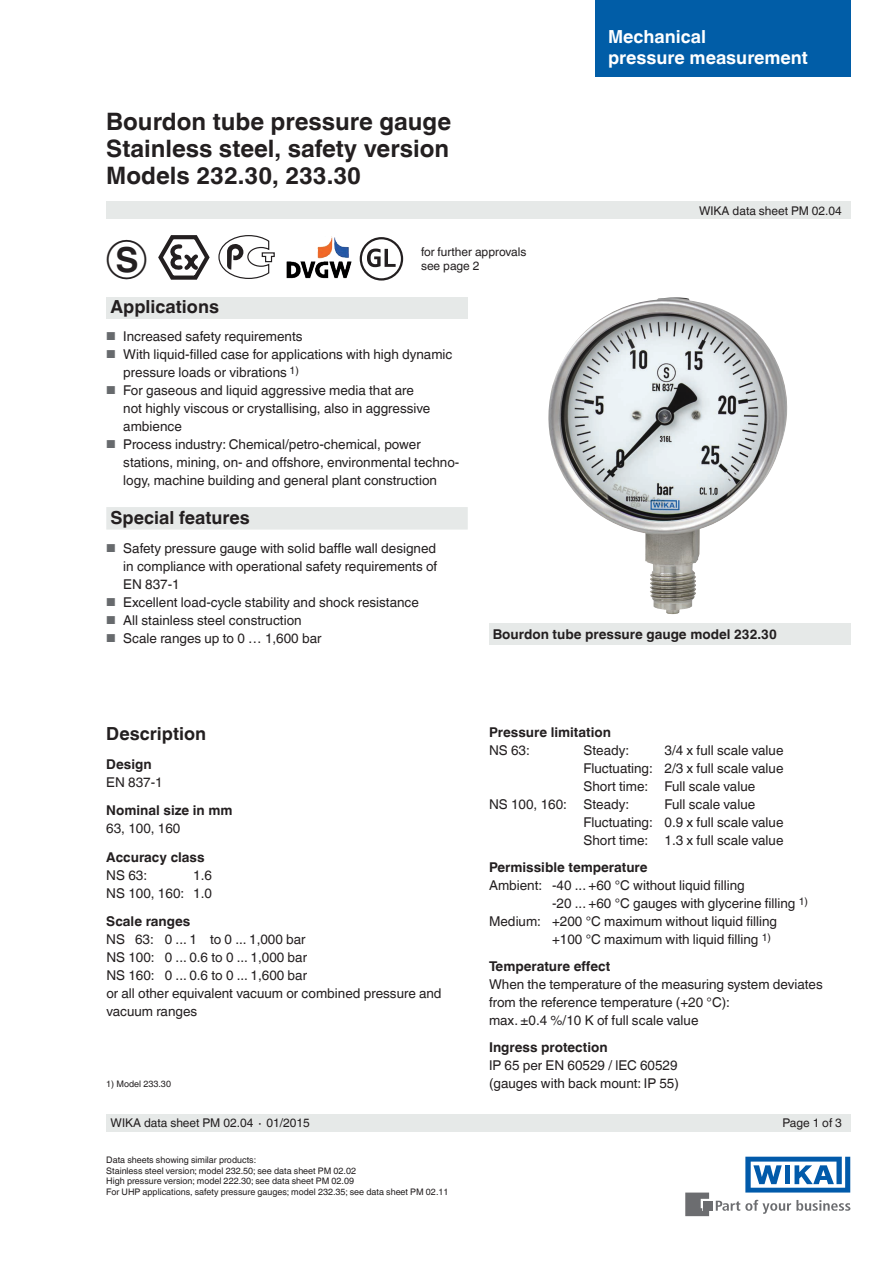
<style>
.page{position:relative;width:893px;height:1263px;background:#fff}
.page>*{position:absolute;margin:0;border:0;box-sizing:border-box;transform-origin:0 0}
.t1{font:43.5px "Wika";color:#231f20}
.t2{font:700 24px/27px "Helvetica World";color:#231f20;text-align:justify}
.t3{font:700 18px "Helvetica World";color:#231f20}
.t4{font:700 18px/21px "Helvetica World";color:#fff}
.t5{font:13.5px/18px "Helvetica World";color:#231f20}
.t6{font:700 13.5px "Helvetica World";color:#231f20}
.t7{font:12px/13.5px "Helvetica World";color:#231f20}
.t8{font:9px/10.5px "Helvetica World";color:#231f20}
.s1{font-size:11.55px;color:#676a6d}
</style>
<div class="page">
<div style="left:106px;top:298px;width:362px;height:21px;background:#e6e9e8"></div>
<svg style="left:716px;top:1200px;width:134px;height:14px"></svg>
<div style="left:703px;top:1201px;width:9px;height:9px;background:#6c6d70"></div>
<svg style="left:685px;top:1192px;width:24px;height:24px"></svg>
<svg style="left:745px;top:1157px;width:105px;height:35px"></svg>
<div style="left:106px;top:202px;width:744px;height:17px;background:#e6e9e8"></div>
<div style="left:106px;top:1114px;width:744px;height:17px;background:#e6e9e8"></div>
<img style="left:548px;top:297px;width:240px;height:317px">
<div style="left:488px;top:623px;width:362px;height:21px;background:#e6e9e8"></div>
<div style="left:106px;top:507px;width:362px;height:22px;background:#e6e9e8"></div>
<div style="left:595px;top:0;width:255px;height:77px;background:#015da7"></div>
<svg style="left:158px;top:235px;width:52px;height:45px"></svg>
<svg style="left:218px;top:235px;width:57px;height:44px"></svg>
<div style="left:360px;top:237px;width:43px;height:44px;border:2px solid #231f20;border-radius:50%"></div>
<svg style="left:367px;top:249px;width:29px;height:18px"></svg>
<img style="left:286px;top:237px;width:66px;height:42px">
<h2 class="t2" style="left:106px;top:108px;width:346px">Bourdon tube pressure gauge Stainless steel, safety version Models 232.30, 233.30</h2>
<h1 class="t1" style="left:106px;top:238px;width:43px">k</h1>
<p class="t7" style="left:421px;top:245px;width:107px">for further approvals see page 2</p>
<h3 class="t4" style="left:608px;top:26px;width:201px">Mechanical<br>pressure measurement</h3>
<p class="t7" style="left:699px;top:204px;width:144px">WIKA data sheet PM 02.04</p>
<h3 class="t3" style="left:111px;top:296px;width:110px">Applications</h3>
<p class="t5" style="left:106px;top:328px;width:198px"><span class="s1">■</span> Increased safety requirements</p>
<p class="t5" style="left:123px;top:346px;width:331px;text-indent:-17px"><span class="s1">■</span> With liquid-filled case for applications with high dynamic pressure loads or vibrations <sup>1)</sup></p>
<p class="t5" style="left:123px;top:382px;width:309px;text-indent:-17px"><span class="s1">■</span> For gaseous and liquid aggressive media that are not highly viscous or crystallising, also in aggressive ambience</p>
<p class="t5" style="left:123px;top:436px;width:338px;text-indent:-17px"><span class="s1">■</span> Process industry: Chemical/petro-chemical, power stations, mining, on- and offshore, environmental techno&shy;logy, machine building and general plant construction</p>
<h3 class="t3" style="left:111px;top:507px;width:141px">Special features</h3>
<p class="t5" style="left:123px;top:539px;width:316px;text-align:justify;text-indent:-17px"><span class="s1">■</span> Safety pressure gauge with solid baffle wall designed in compliance with operational safety requirements of EN 837-1</p>
<p class="t5" style="left:106px;top:593px;width:314px"><span class="s1">■</span> Excellent load-cycle stability and shock resistance</p>
<p class="t5" style="left:106px;top:611px;width:197px"><span class="s1">■</span> All stainless steel construction</p>
<p class="t5" style="left:106px;top:629px;width:217px"><span class="s1">■</span> Scale ranges up to 0 … 1,600 bar</p>
<p class="t6" style="left:493px;top:626px;width:286px">Bourdon tube pressure gauge model 232.30</p>
<h3 class="t3" style="left:106px;top:723px;width:101px">Description</h3>
<p class="t6" style="left:106px;top:756px;width:47px">Design</p>
<p class="t5" style="left:106px;top:773px;width:58px">EN 837-1</p>
<p class="t6" style="left:106px;top:802px;width:128px">Nominal size in mm</p>
<p class="t5" style="left:106px;top:819px;width:76px">63, 100, 160</p>
<p class="t6" style="left:106px;top:849px;width:100px">Accuracy class</p>
<p class="t5" style="left:106px;top:866px;width:42px">NS 63:</p>
<p class="t5" style="left:106px;top:866px;width:107px;text-align:right">1.6<br>NS 100, 160: 1.0</p>
<p class="t6" style="left:106px;top:913px;width:86px">Scale ranges</p>
<p class="t5" style="left:106px;top:930px;width:337px">NS 63: 0 ... 1 to 0 ... 1,000 bar<br>NS 100: 0 ... 0.6 to 0 ... 1,000 bar<br>NS 160: 0 ... 0.6 to 0 ... 1,600 bar<br>or all other equivalent vacuum or combined pressure and vacuum ranges</p>
<p class="t8" style="left:106px;top:1078px;width:66px">1) Model 233.30</p>
<p class="t6" style="left:489px;top:724px;width:123px">Pressure limitation</p>
<p class="t5" style="left:489px;top:741px;width:42px">NS 63:</p>
<p class="t5" style="left:583px;top:741px;width:47px">Steady:</p>
<p class="t5" style="left:664px;top:741px;width:120px">3/4 x full scale value</p>
<p class="t5" style="left:583px;top:759px;width:201px">Fluctuating: 2/3 x full scale value</p>
<p class="t5" style="left:583px;top:777px;width:173px">Short time: Full scale value</p>
<p class="t5" style="left:489px;top:795px;width:142px">NS 100, 160: Steady:</p>
<p class="t5" style="left:583px;top:795px;width:201px;text-indent:81px">Full scale value<br>Fluctuating: 0.9 x full scale value<br>Short time: 1.3 x full scale value</p>
<p class="t6" style="left:489px;top:859px;width:160px">Permissible temperature</p>
<p class="t5" style="left:489px;top:876px;width:257px">Ambient: -40 ... +60 °C without liquid filling</p>
<p class="t5" style="left:552px;top:894px;width:258px">-20 ... +60 °C gauges with glycerine filling <sup>1)</sup></p>
<p class="t5" style="left:489px;top:912px;width:290px">Medium: +200 °C maximum without liquid filling</p>
<p class="t5" style="left:552px;top:930px;width:221px">+100 °C maximum with liquid filling <sup>1)</sup></p>
<p class="t6" style="left:489px;top:958px;width:123px">Temperature effect</p>
<p class="t5" style="left:489px;top:975px;width:335px">When the temperature of the measuring system deviates from the reference temperature (+20 °C):<br>max. ±0.4 %/10 K of full scale value</p>
<p class="t6" style="left:489px;top:1039px;width:120px">Ingress protection</p>
<p class="t5" style="left:489px;top:1056px;width:191px">IP 65 per EN 60529 / lEC 60529 (gauges with back mount: IP 55)</p>
<p class="t7" style="left:111px;top:1116px;width:201px">WIKA data sheet PM 02.04 ∙ 01/2015</p>
<p class="t7" style="left:782px;top:1116px;width:61px">Page 1 of 3</p>
<p class="t8" style="left:106px;top:1155px;width:344px">Data sheets showing similar products:<br>Stainless steel version; model 232.50; see data sheet PM 02.02<br>High pressure version; model 222.30; see data sheet PM 02.09<br>For UHP applications, safety pressure gauges; model 232.35; see data sheet PM 02.11</p>
</div>
